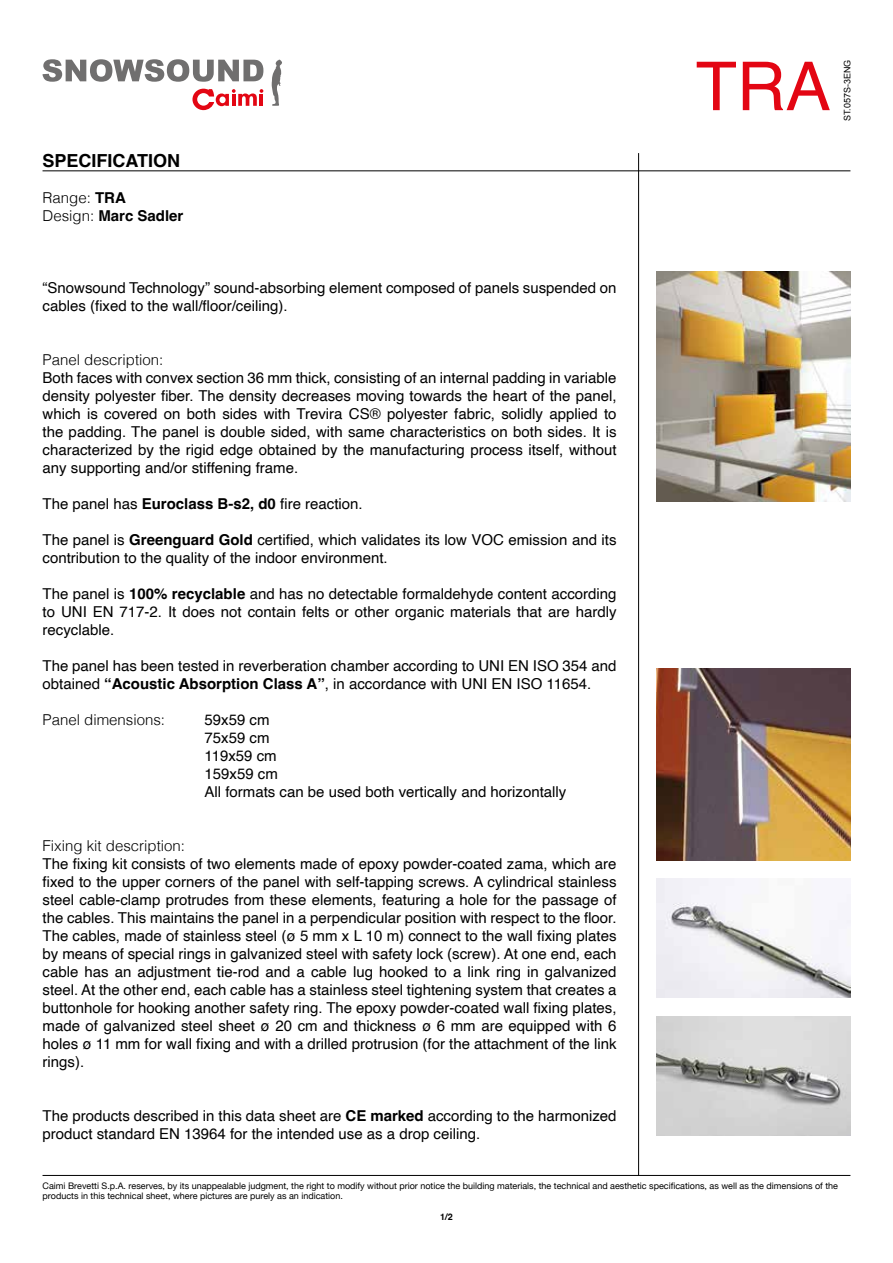
<style>
.page{position:relative;width:893px;height:1263px;background:#fff}
.page>*{position:absolute;margin:0;border:0;box-sizing:border-box;transform-origin:0 0}
.t1{font:67.5px "Helvetica";color:#e30613}
.t2{font:700 18px "Helvetica";color:#000}
.t3{font:15px/18px "Helvetica";color:#000}
.t4{font:300 15px/18px "Helvetica";color:#000}
.t5{font:9px/10.8px "Helvetica Neue";color:#000}
.t6{font:9px "Arial";color:#000}
.t7{font:700 9px "Helvetica";color:#000}
.s1{font-weight:700}
</style>
<div class="page">
<hr style="left:43px;top:170px;width:807px;height:1px;background:#000">
<hr style="left:43px;top:1175px;width:807px;height:1px;background:#000">
<hr style="left:638px;top:153px;width:1px;height:1022px;background:#000">
<img style="left:657px;top:271px;width:193px;height:231px">
<img style="left:657px;top:669px;width:193px;height:191px">
<img style="left:657px;top:879px;width:193px;height:119px">
<img style="left:657px;top:1016px;width:193px;height:119px">
<svg style="left:43px;top:59px;width:220px;height:23px"></svg>
<svg style="left:272px;top:60px;width:10px;height:46px"></svg>
<svg style="left:192px;top:89px;width:71px;height:21px"></svg>
<p class="t2" style="left:43px;top:149px;width:139px">SPECIFICATION</p>
<p class="t4" style="left:43px;top:187px;width:142px">Range: <span class="s1">TRA<br></span>Design: <span class="s1">Marc Sadler</span></p>
<p class="t3" style="left:43px;top:279px;width:575px">“Snowsound Technology” sound-absorbing element composed of panels suspended on cables (fixed to the wall/floor/ceiling).</p>
<p class="t4" style="left:43px;top:350px;width:122px">Panel description:</p>
<p class="t3" style="left:43px;top:369px;width:576px;text-align:justify">Both faces with convex section 36 mm thick, consisting of an internal padding in variable density polyester fiber. The density decreases moving towards the heart of the panel, which is covered on both sides with Trevira CS® polyester fabric, solidly applied to the padding. The panel is double sided, with same characteristics on both sides. It is characterized by the rigid edge obtained by the manufacturing process itself, without any supporting and/or stiffening frame.</p>
<p class="t3" style="left:43px;top:495px;width:322px">The panel has <span class="s1">Euroclass B-s2, d0</span> fire reaction.</p>
<p class="t3" style="left:43px;top:531px;width:576px">The panel is <span class="s1">Greenguard Gold</span> certified, which validates its low VOC emission and its contribution to the quality of the indoor environment.</p>
<p class="t3" style="left:43px;top:585px;width:575px;text-align:justify">The panel is <span class="s1">100% recyclable</span> and has no detectable formaldehyde content according to UNI EN 717-2. It does not contain felts or other organic materials that are hardly recyclable.</p>
<p class="t3" style="left:43px;top:657px;width:576px">The panel has been tested in reverberation chamber according to UNI EN ISO 354 and obtained <span class="s1">“Acoustic Absorption Class A”</span>, in accordance with UNI EN ISO 11654.</p>
<p class="t4" style="left:43px;top:710px;width:124px">Panel dimensions:</p>
<p class="t3" style="left:205px;top:711px;width:363px">59x59 cm<br>75x59 cm<br>119x59 cm<br>159x59 cm<br>All formats can be used both vertically and horizontally</p>
<h1 class="t1" style="left:696px;top:34px;width:136px">TRA</h1>
<p class="t6" style="left:841px;top:121px;width:63px;rotate:-90deg">ST.057S-3ENG</p>
<p class="t4" style="left:43px;top:836px;width:144px">Fixing kit description:</p>
<p class="t3" style="left:43px;top:855px;width:576px;text-align:justify">The fixing kit consists of two elements made of epoxy powder-coated zama, which are fixed to the upper corners of the panel with self-tapping screws. A cylindrical stainless steel cable-clamp protrudes from these elements, featuring a hole for the passage of the cables. This maintains the panel in a perpendicular position with respect to the floor.<br>The cables, made of stainless steel (ø 5 mm x L 10 m) connect to the wall fixing plates by means of special rings in galvanized steel with safety lock (screw). At one end, each cable has an adjustment tie-rod and a cable lug hooked to a link ring in galvanized steel. At the other end, each cable has a stainless steel tightening system that creates a buttonhole for hooking another safety ring. The epoxy powder-coated wall fixing plates, made of galvanized steel sheet ø 20 cm and thickness ø 6 mm are equipped with 6 holes ø 11 mm for wall fixing and with a drilled protrusion (for the attachment of the link rings).</p>
<p class="t3" style="left:43px;top:1107px;width:576px">The products described in this data sheet are <span class="s1">CE marked</span> according to the harmonized product standard EN 13964 for the intended use as a drop ceiling.</p>
<p class="t5" style="left:43px;top:1180px;width:797px">Caimi Brevetti S.p.A. reserves, by its unappealable judgment, the right to modify without prior notice the building materials, the technical and aesthetic specifications, as well as the dimensions of the products in this technical sheet, where pictures are purely as an indication.</p>
<p class="t7" style="left:440px;top:1212px;width:14px">1/2</p>
</div>
